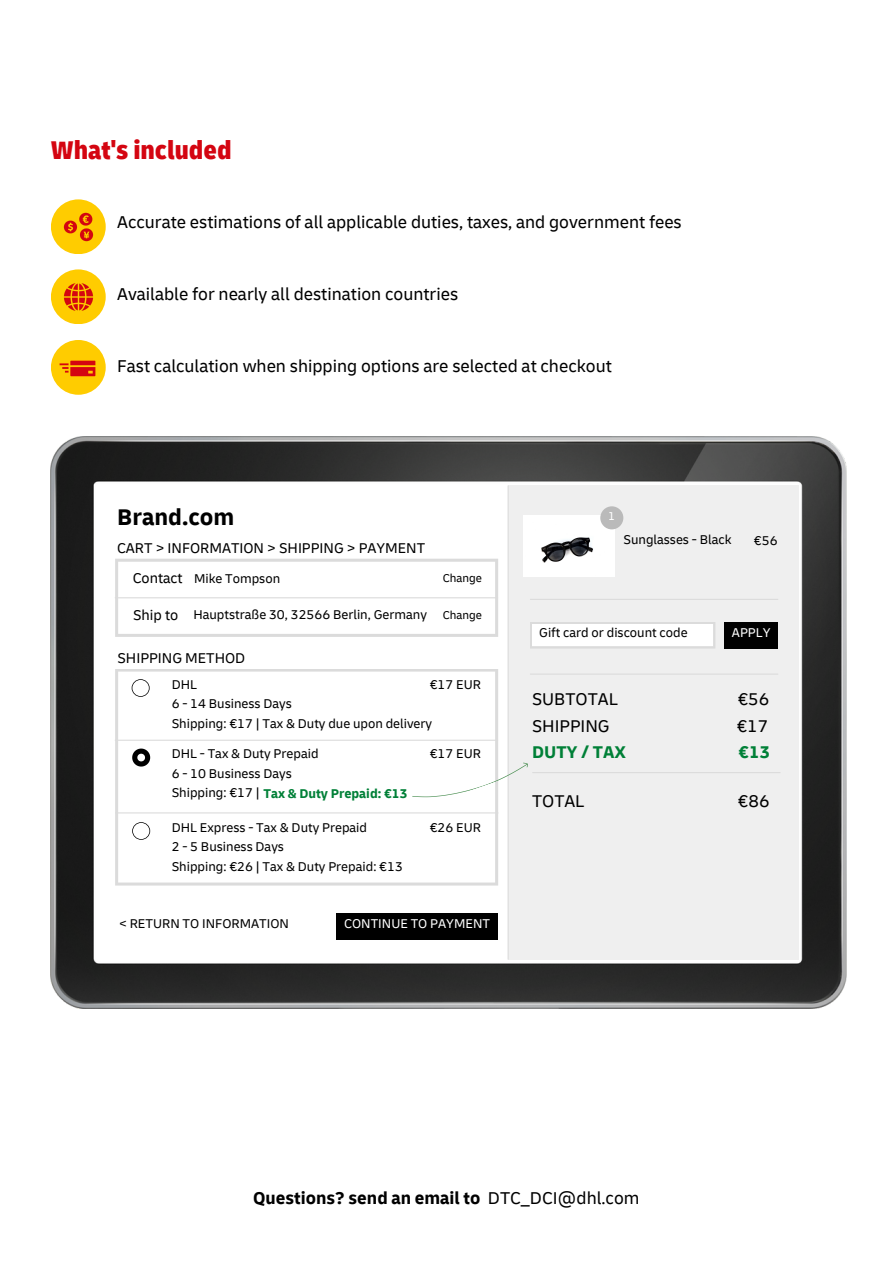
<style>
.page{position:relative;width:893px;height:1264px;background:#fff}
.page>*{position:absolute;margin:0;border:0;box-sizing:border-box;transform-origin:0 0}
.t1{font:900 condensed 27px "Delivery Arabic";color:#d40511}
.t2{font:700 23.85px "Delivery Arabic";color:#000}
.t3{font:18px "Delivery Arabic";color:#000}
.t4{font:700 18px "Delivery Arabic";color:#000}
.t5{font:17.85px "Delivery Arabic";color:#000}
.t6{font:700 17.85px "Delivery Arabic";color:#008037}
.t7{font:14.85px "Delivery Arabic";color:#000}
.t8{font:13.35px/19.5px "Delivery Arabic";color:#000}
.t9{font:13.35px "Delivery Arabic";color:#fff}
.t10{font:11.85px "Delivery Arabic";color:#000}
.t11{font:11.85px "Delivery Arabic";color:#fff}
.s1{font-weight:700;color:#008037}
.s2{font-weight:400}
</style>
<div class="page">
<img style="left:51px;top:437px;width:795px;height:571px">
<div style="left:51px;top:199px;width:55px;height:55px;background:#fc0;border-radius:50%"></div>
<img style="left:63px;top:212px;width:31px;height:30px">
<div style="left:51px;top:340px;width:55px;height:55px;background:#fc0;border-radius:50%"></div>
<img style="left:59px;top:360px;width:37px;height:17px">
<div style="left:508px;top:485px;width:290px;height:475px;background:#efefef"></div>
<hr style="left:507px;top:486px;width:1px;height:473px;background:#dbdbdb">
<svg style="left:115px;top:558px;width:383px;height:79px"></svg>
<hr style="left:115px;top:597px;width:382px;height:1px;background:#dbdbdb">
<svg style="left:115px;top:668px;width:383px;height:217px"></svg>
<hr style="left:115px;top:739px;width:382px;height:1px;background:#dbdbdb">
<hr style="left:116px;top:812px;width:382px;height:1px;background:#dbdbdb">
<svg style="left:132px;top:748px;width:18px;height:18px"></svg>
<div style="left:336px;top:913px;width:161px;height:26px;background:#000"></div>
<img style="left:524px;top:515px;width:91px;height:61px">
<div style="left:600px;top:506px;width:23px;height:23px;background:#bababa;border-radius:50%"></div>
<hr style="left:530px;top:599px;width:247px;height:1px;background:#dbdbdb">
<svg style="left:530px;top:622px;width:185px;height:26px"></svg>
<div style="left:724px;top:622px;width:53px;height:26px;background:#000"></div>
<div style="left:532px;top:623px;width:180px;height:22px;background:#fff"></div>
<hr style="left:530px;top:673px;width:247px;height:1px;background:#dbdbdb">
<hr style="left:532px;top:772px;width:248px;height:1px;background:#dbdbdb">
<svg style="left:132px;top:679px;width:18px;height:17px"></svg>
<svg style="left:132px;top:822px;width:18px;height:17px"></svg>
<svg style="left:411px;top:756px;width:117px;height:53px"></svg>
<div style="left:51px;top:269px;width:55px;height:55px;background:#fc0;border-radius:50%"></div>
<img style="left:64px;top:283px;width:29px;height:28px">
<h1 class="t1" style="left:51px;top:140px;width:182px">What's included</h1>
<h3 class="t3" style="left:117px;top:216px;width:566px">Accurate estimations of all applicable duties, taxes, and government fees</h3>
<h3 class="t3" style="left:117px;top:287px;width:342px">Available for nearly all destination countries</h3>
<h3 class="t3" style="left:117px;top:359px;width:496px">Fast calculation when shipping options are selected at checkout</h3>
<h2 class="t2" style="left:117px;top:508px;width:118px">Brand.com</h2>
<p class="t7" style="left:117px;top:542px;width:309px">CART &gt; INFORMATION &gt; SHIPPING &gt; PAYMENT</p>
<p class="t7" style="left:133px;top:572px;width:51px">Contact</p>
<p class="t7" style="left:133px;top:610px;width:47px">Ship to</p>
<p class="t8" style="left:194px;top:570px;width:88px">Mike Tompson</p>
<p class="t8" style="left:193px;top:606px;width:235px">Hauptstraße 30, 32566 Berlin, Germany</p>
<p class="t10" style="left:442px;top:573px;width:41px">Change</p>
<p class="t10" style="left:442px;top:611px;width:41px">Change</p>
<p class="t11" style="left:608px;top:511px;width:9px">1</p>
<p class="t8" style="left:623px;top:532px;width:110px">Sunglasses - Black</p>
<p class="t8" style="left:753px;top:532px;width:25px">€56</p>
<p class="t7" style="left:117px;top:652px;width:129px">SHIPPING METHOD</p>
<p class="t8" style="left:429px;top:676px;width:53px">€17 EUR</p>
<p class="t8" style="left:172px;top:676px;width:262px">DHL<br>6 - 14 Business Days<br>Shipping: €17 | Tax &amp; Duty due upon delivery</p>
<p class="t8" style="left:172px;top:745px;width:238px">DHL - Tax &amp; Duty Prepaid<br>6 - 10 Business Days<br>Shipping: €17 | <span class="s1">Tax &amp; Duty Prepaid: €13</span></p>
<p class="t8" style="left:172px;top:819px;width:233px">DHL Express - Tax &amp; Duty Prepaid<br>2 - 5 Business Days<br>Shipping: €26 | Tax &amp; Duty Prepaid: €13</p>
<p class="t8" style="left:429px;top:746px;width:53px">€17 EUR</p>
<p class="t8" style="left:429px;top:819px;width:53px">€26 EUR</p>
<p class="t8" style="left:119px;top:915px;width:171px">&lt; RETURN TO INFORMATION</p>
<p class="t9" style="left:344px;top:919px;width:147px">CONTINUE TO PAYMENT</p>
<p class="t8" style="left:539px;top:625px;width:150px">Gift card or discount code</p>
<p class="t9" style="left:731px;top:628px;width:40px">APPLY</p>
<h3 class="t5" style="left:532px;top:693px;width:88px">SUBTOTAL</h3>
<h3 class="t5" style="left:737px;top:693px;width:33px">€56</h3>
<h3 class="t5" style="left:532px;top:719px;width:79px">SHIPPING</h3>
<h3 class="t5" style="left:736px;top:719px;width:33px">€17</h3>
<h3 class="t6" style="left:532px;top:745px;width:95px">DUTY / TAX</h3>
<h3 class="t6" style="left:738px;top:745px;width:33px">€13</h3>
<h3 class="t5" style="left:532px;top:794px;width:54px">TOTAL</h3>
<h3 class="t5" style="left:737px;top:794px;width:33px">€86</h3>
<h3 class="t4" style="left:253px;top:1191px;width:388px">Questions? send an email to <span class="s2">DTC_DCI@dhl.com</span></h3>
</div>
